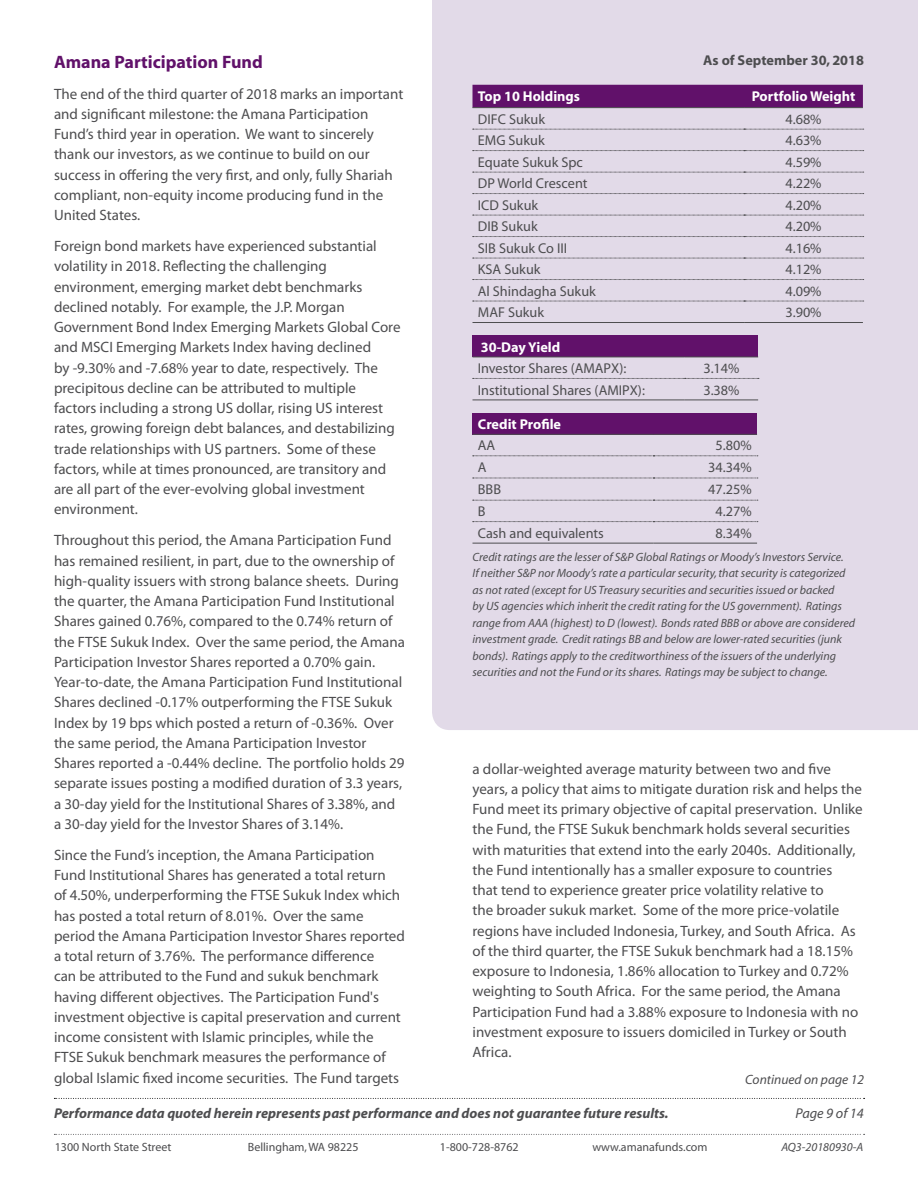
<style>
.page{position:relative;width:918px;height:1188px;background:#fff}
.page>*{position:absolute;margin:0;border:0;box-sizing:border-box;transform-origin:0 0}
.t1{font:700 18px "Myriad";color:#61116a}
.t2{font:15px/20.2px "Myriad Pro";color:#4d4d4f}
.t3{font:14.25px "Myriad";color:#4d4d4f}
.t4{font:italic 700 14.25px "Myriad";color:#4d4d4f}
.t5{font:700 14.25px "Myriad";color:#fff}
.t6{font:700 14.25px "Myriad";color:#4d4d4f}
.t7{font:italic 14.25px "Myriad";color:#4d4d4f}
.t8{font:italic 13.5px "Myriad";color:#4d4d4f}
.t9{font:italic 12px/16.5px "Myriad";color:#4d4d4f}
.t10{font:12px "Myriad";color:#4d4d4f}
</style>
<div class="page">
<svg style="left:54px;top:1134px;width:811px;height:1px"></svg>
<svg style="left:54px;top:1098px;width:811px;height:1px"></svg>
<div style="left:432px;top:0;width:486px;height:730px;background:#e2dae8"></div>
<div style="left:472px;top:85px;width:391px;height:22px;background:#61116a"></div>
<hr style="left:472px;top:107px;width:272px;height:1px;background:#4d4d4f">
<hr style="left:744px;top:107px;width:119px;height:1px;background:#4d4d4f">
<hr style="left:472px;top:322px;width:272px;height:1px;background:#4d4d4f">
<hr style="left:744px;top:322px;width:119px;height:1px;background:#4d4d4f">
<svg style="left:473px;top:129px;width:391px;height:1px"></svg>
<svg style="left:473px;top:150px;width:391px;height:1px"></svg>
<svg style="left:473px;top:172px;width:391px;height:1px"></svg>
<svg style="left:473px;top:193px;width:391px;height:1px"></svg>
<svg style="left:473px;top:215px;width:391px;height:1px"></svg>
<svg style="left:473px;top:236px;width:391px;height:1px"></svg>
<svg style="left:473px;top:258px;width:391px;height:1px"></svg>
<svg style="left:473px;top:279px;width:391px;height:1px"></svg>
<svg style="left:473px;top:301px;width:391px;height:1px"></svg>
<div style="left:472px;top:335px;width:286px;height:22px;background:#61116a"></div>
<hr style="left:472px;top:357px;width:213px;height:1px;background:#4d4d4f">
<hr style="left:685px;top:357px;width:73px;height:1px;background:#4d4d4f">
<svg style="left:473px;top:378px;width:286px;height:1px"></svg>
<hr style="left:472px;top:400px;width:213px;height:1px;background:#4d4d4f">
<hr style="left:685px;top:400px;width:73px;height:1px;background:#4d4d4f">
<div style="left:472px;top:413px;width:285px;height:21px;background:#61116a"></div>
<hr style="left:472px;top:434px;width:181px;height:1px;background:#4d4d4f">
<hr style="left:653px;top:434px;width:104px;height:1px;background:#4d4d4f">
<svg style="left:473px;top:456px;width:285px;height:1px"></svg>
<svg style="left:473px;top:478px;width:285px;height:1px"></svg>
<svg style="left:473px;top:500px;width:285px;height:1px"></svg>
<svg style="left:473px;top:521px;width:285px;height:1px"></svg>
<hr style="left:472px;top:543px;width:181px;height:1px;background:#4d4d4f">
<hr style="left:653px;top:543px;width:104px;height:1px;background:#4d4d4f">
<p class="t1" style="left:54px;top:52px;width:210px">Amana Participation Fund</p>
<p class="t2" style="left:54px;top:83px;width:351px">The end of the third quarter of 2018 marks an important and significant milestone: the Amana Participation Fund’s third year in operation. We want to sincerely thank our investors, as we continue to build on our success in offering the very first, and only, fully Shariah compliant, non-equity income producing fund in the United States.</p>
<p class="t2" style="left:54px;top:236px;width:348px">Foreign bond markets have experienced substantial volatility in 2018. Reflecting the challenging environment, emerging market debt benchmarks declined notably. For example, the J.P. Morgan Government Bond Index Emerging Markets Global Core and MSCI Emerging Markets Index having declined<br>by -9.30% and -7.68% year to date, respectively. The precipitous decline can be attributed to multiple factors including a strong US dollar, rising US interest rates, growing foreign debt balances, and destabilizing trade relationships with US partners. Some of these factors, while at times pronounced, are transitory and are all part of the ever-evolving global investment environment.</p>
<p class="t2" style="left:54px;top:530px;width:352px">Throughout this period, the Amana Participation Fund has remained resilient, in part, due to the ownership of high-quality issuers with strong balance sheets. During the quarter, the Amana Participation Fund Institutional Shares gained 0.76%, compared to the 0.74% return of the FTSE Sukuk Index. Over the same period, the Amana Participation Investor Shares reported a 0.70% gain.<br>Year-to-date, the Amana Participation Fund Institutional Shares declined -0.17% outperforming the FTSE Sukuk Index by 19 bps which posted a return of -0.36%. Over the same period, the Amana Participation Investor Shares reported a -0.44% decline. The portfolio holds 29 separate issues posting a modified duration of 3.3 years, a 30-day yield for the Institutional Shares of 3.38%, and a 30-day yield for the Investor Shares of 3.14%.</p>
<p class="t2" style="left:54px;top:845px;width:352px">Since the Fund’s inception, the Amana Participation Fund Institutional Shares has generated a total return<br>of 4.50%, underperforming the FTSE Sukuk Index which has posted a total return of 8.01%. Over the same period the Amana Participation Investor Shares reported a total return of 3.76%. The performance difference<br>can be attributed to the Fund and sukuk benchmark having different objectives. The Participation Fund's investment objective is capital preservation and current income consistent with Islamic principles, while the FTSE Sukuk benchmark measures the performance of global Islamic fixed income securities. The Fund targets</p>
<p class="t6" style="left:703px;top:53px;width:162px">As of September 30, 2018</p>
<p class="t5" style="left:478px;top:89px;width:104px">Top 10 Holdings</p>
<p class="t5" style="left:752px;top:89px;width:105px">Portfolio Weight</p>
<p class="t3" style="left:478px;top:112px;width:69px">DIFC Sukuk</p>
<p class="t3" style="left:785px;top:112px;width:38px">4.68%</p>
<p class="t3" style="left:478px;top:133px;width:68px">EMG Sukuk</p>
<p class="t3" style="left:785px;top:133px;width:38px">4.63%</p>
<p class="t3" style="left:478px;top:155px;width:107px">Equate Sukuk Spc</p>
<p class="t3" style="left:785px;top:155px;width:38px">4.59%</p>
<p class="t3" style="left:478px;top:176px;width:111px">DP World Crescent</p>
<p class="t3" style="left:785px;top:176px;width:38px">4.22%</p>
<p class="t3" style="left:478px;top:198px;width:62px">ICD Sukuk</p>
<p class="t3" style="left:785px;top:198px;width:38px">4.20%</p>
<p class="t3" style="left:478px;top:219px;width:61px">DIB Sukuk</p>
<p class="t3" style="left:785px;top:219px;width:38px">4.20%</p>
<p class="t3" style="left:478px;top:241px;width:91px">SIB Sukuk Co III</p>
<p class="t3" style="left:785px;top:241px;width:38px">4.16%</p>
<p class="t3" style="left:478px;top:262px;width:64px">KSA Sukuk</p>
<p class="t3" style="left:785px;top:262px;width:38px">4.12%</p>
<p class="t3" style="left:478px;top:284px;width:119px">Al Shindagha Sukuk</p>
<p class="t3" style="left:785px;top:284px;width:38px">4.09%</p>
<p class="t3" style="left:478px;top:305px;width:68px">MAF Sukuk</p>
<p class="t3" style="left:785px;top:305px;width:38px">3.90%</p>
<p class="t5" style="left:481px;top:339px;width:81px">30-Day Yield</p>
<p class="t3" style="left:478px;top:361px;width:150px">Investor Shares (AMAPX):</p>
<p class="t3" style="left:703px;top:361px;width:38px">3.14%</p>
<p class="t3" style="left:478px;top:383px;width:169px">Institutional Shares (AMIPX):</p>
<p class="t3" style="left:703px;top:383px;width:38px">3.38%</p>
<p class="t5" style="left:478px;top:417px;width:85px">Credit Profile</p>
<p class="t3" style="left:478px;top:439px;width:19px">AA</p>
<p class="t3" style="left:716px;top:439px;width:38px">5.80%</p>
<p class="t3" style="left:478px;top:460px;width:10px">A</p>
<p class="t3" style="left:708px;top:460px;width:45px">34.34%</p>
<p class="t3" style="left:478px;top:482px;width:25px">BBB</p>
<p class="t3" style="left:708px;top:482px;width:45px">47.25%</p>
<p class="t3" style="left:478px;top:504px;width:9px">B</p>
<p class="t3" style="left:716px;top:504px;width:38px">4.27%</p>
<p class="t3" style="left:478px;top:526px;width:128px">Cash and equivalents</p>
<p class="t3" style="left:716px;top:526px;width:38px">8.34%</p>
<p class="t9" style="left:472px;top:549px;width:384px">Credit ratings are the lesser of S&amp;P Global Ratings or Moody’s Investors Service.<br>If neither S&amp;P nor Moody’s rate a particular security, that security is categorized as not rated (except for US Treasury securities and securities issued or backed<br>by US agencies which inherit the credit rating for the US government). Ratings range from AAA (highest) to D (lowest). Bonds rated BBB or above are considered investment grade. Credit ratings BB and below are lower-rated securities (junk bonds). Ratings apply to the creditworthiness of the issuers of the underlying securities and not the Fund or its shares. Ratings may be subject to change.</p>
<p class="t2" style="left:472px;top:758px;width:392px">a dollar-weighted average maturity between two and five years, a policy that aims to mitigate duration risk and helps the Fund meet its primary objective of capital preservation. Unlike the Fund, the FTSE Sukuk benchmark holds several securities with maturities that extend into the early 2040s. Additionally, the Fund intentionally has a smaller exposure to countries<br>that tend to experience greater price volatility relative to<br>the broader sukuk market. Some of the more price-volatile regions have included Indonesia, Turkey, and South Africa. As of the third quarter, the FTSE Sukuk benchmark had a 18.15% exposure to Indonesia, 1.86% allocation to Turkey and 0.72% weighting to South Africa. For the same period, the Amana Participation Fund had a 3.88% exposure to Indonesia with no investment exposure to issuers domiciled in Turkey or South Africa.</p>
<p class="t8" style="left:745px;top:1073px;width:120px">Continued on page 12</p>
<p class="t4" style="left:54px;top:1106px;width:616px">Performance data quoted herein represents past performance and does not guarantee future results.</p>
<p class="t7" style="left:795px;top:1106px;width:70px">Page 9 of 14</p>
<p class="t10" style="left:55px;top:1141px;width:118px">1300 North State Street</p>
<p class="t10" style="left:248px;top:1141px;width:112px">Bellingham, WA 98225</p>
<p class="t10" style="left:440px;top:1141px;width:80px">1-800-728-8762</p>
<p class="t10" style="left:592px;top:1141px;width:117px">www.amanafunds.com</p>
<p class="t9" style="left:781px;top:1139px;width:83px">AQ3-20180930-A</p>
</div>
